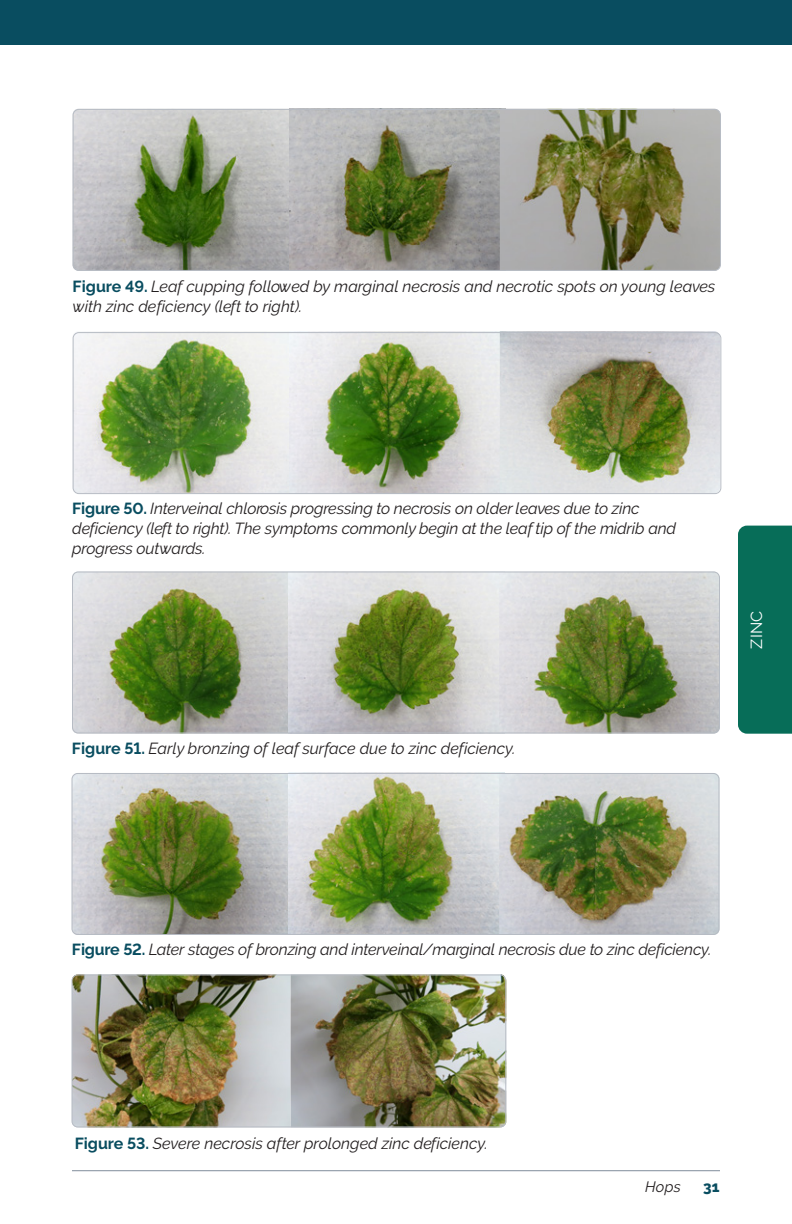
<style>
.page{position:relative;width:792px;height:1224px;background:#fff}
.page>*{position:absolute;margin:0;border:0;box-sizing:border-box;transform-origin:0 0}
.t1{font:italic 16px/20px "Raleway";letter-spacing:-.01em;color:#231f20}
.t2{font:16px "Raleway";color:#fff}
.t3{font:italic 15px "Raleway";color:#231f20}
.t4{font:800 15px "Raleway";color:#094d60}
.s1{font-weight:700;font-style:normal;color:#094d60}
</style>
<div class="page">
<hr style="left:72px;top:1170px;width:648px;height:1px;background:#808d9b">
<div style="left:0;top:0;width:792px;height:45px;background:#094d60"></div>
<div style="left:738px;top:526px;width:54px;height:208px;background:#076d58"></div>
<img style="left:73px;top:109px;width:216px;height:161px">
<img style="left:73px;top:331px;width:216px;height:162px">
<img style="left:289px;top:111px;width:211px;height:158px">
<img style="left:289px;top:331px;width:211px;height:161px">
<img style="left:500px;top:111px;width:219px;height:158px">
<img style="left:500px;top:331px;width:220px;height:162px">
<div style="left:73px;top:109px;width:648px;height:162px;border:1px solid #b7bcc4;border-radius:6px"></div>
<img style="left:72px;top:572px;width:427px;height:160px">
<img style="left:499px;top:572px;width:220px;height:160px">
<img style="left:72px;top:773px;width:427px;height:161px">
<img style="left:499px;top:775px;width:219px;height:158px">
<img style="left:72px;top:976px;width:434px;height:151px">
<div style="left:73px;top:332px;width:648px;height:162px;border:1px solid #b7bcc4;border-radius:6px"></div>
<div style="left:72px;top:572px;width:648px;height:162px;border:1px solid #b7bcc4;border-radius:6px"></div>
<div style="left:72px;top:773px;width:648px;height:162px;border:1px solid #b7bcc4;border-radius:6px"></div>
<div style="left:72px;top:974px;width:434px;height:153px;border:1px solid #b7bcc4;border-radius:6px"></div>
<p class="t1" style="left:73px;top:277px;width:644px"><span class="s1">Figure 49.</span> Leaf cupping followed by marginal necrosis and necrotic spots on young leaves with zinc deficiency (left to right).</p>
<p class="t1" style="left:72px;top:499px;width:605px"><span class="s1">Figure 50.</span> Interveinal chlorosis progressing to necrosis on older leaves due to zinc deficiency (left to right). The symptoms commonly begin at the leaf tip of the midrib and progress outwards.</p>
<p class="t1" style="left:72px;top:738px;width:445px"><span class="s1">Figure 51.</span> Early bronzing of leaf surface due to zinc deficiency.</p>
<p class="t2" style="left:747px;top:649px;width:39px;rotate:-90deg">ZINC</p>
<p class="t1" style="left:72px;top:940px;width:641px"><span class="s1">Figure 52.</span> Later stages of bronzing and interveinal/marginal necrosis due to zinc deficiency.</p>
<p class="t1" style="left:75px;top:1133px;width:415px"><span class="s1">Figure 53.</span> Severe necrosis after prolonged zinc deficiency.</p>
<p class="t3" style="left:645px;top:1178px;width:37px">Hops</p>
<p class="t4" style="left:703px;top:1178px;width:18px">31</p>
</div>
